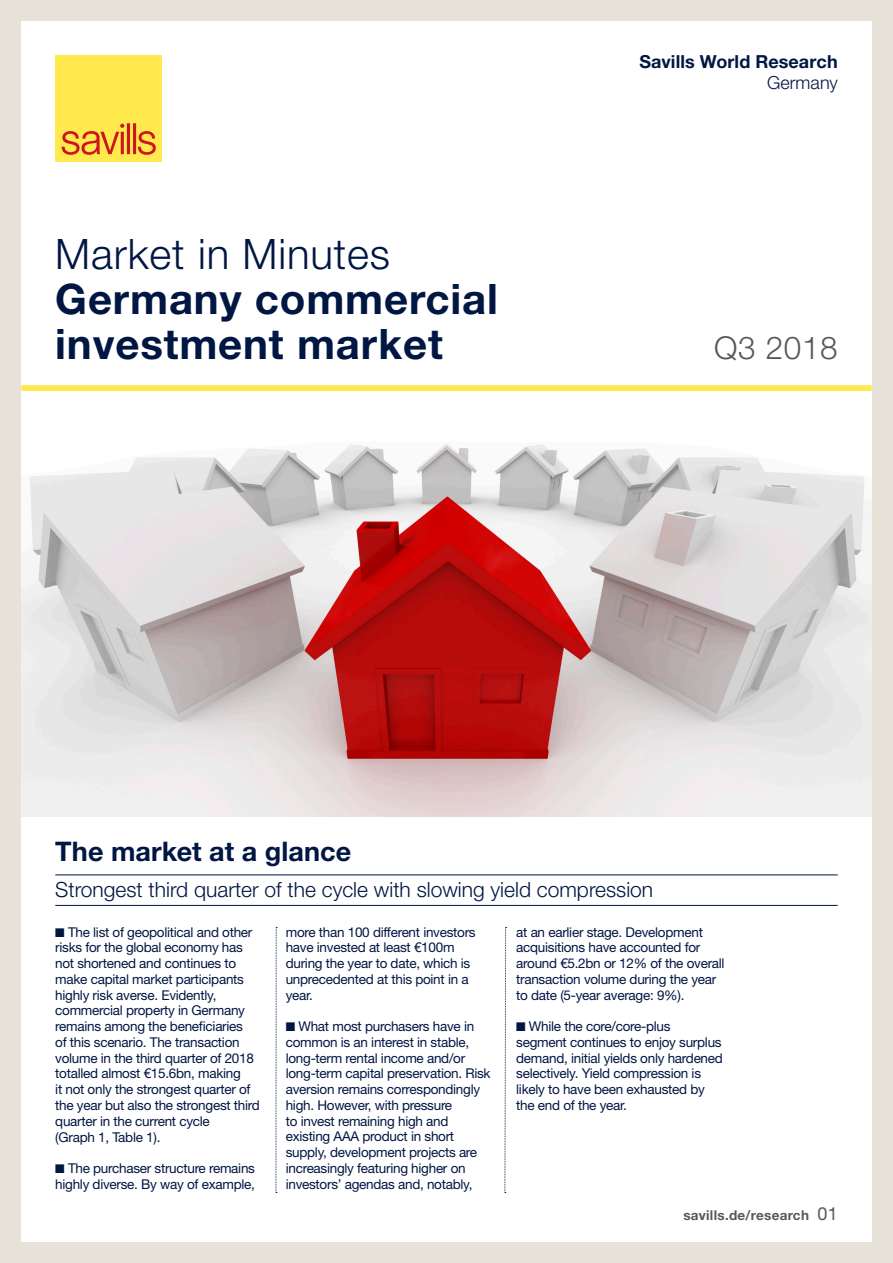
<style>
.page{position:relative;width:893px;height:1263px;background:#e6e2d7}
.page>*{position:absolute;margin:0;border:0;box-sizing:border-box;transform-origin:0 0}
.t1{font:700 42px/45px "Helvetica Neue LT Std";letter-spacing:.02em;color:#001643}
.t2{font:300 42px "Helvetica Neue LT Std";letter-spacing:.02em;color:#001643}
.t3{font:300 31.5px "Helvetica Neue LT Std";letter-spacing:.02em;color:#57585a}
.t4{font:700 27px "Helvetica Neue LT Std";letter-spacing:.005em;color:#001643}
.t5{font:300 21px "Helvetica Neue LT Std";color:#001643}
.t6{font:700 18px "Helvetica Neue LT Std";letter-spacing:.005em;color:#001643}
.t7{font:300 18px "Helvetica Neue LT Std";letter-spacing:.005em;color:#001643}
.t8{font:13.5px/15.8px "Helvetica Neue LT Std";letter-spacing:-.02em;color:#001643}
.t9{font:700 13.5px "Helvetica Neue LT Std";letter-spacing:.02em;color:#57585a}
.s1{font-weight:400;font-size:18px}
</style>
<div class="page">
<div style="left:21px;top:21px;width:851px;height:1221px;background:#fff"></div>
<div style="left:55px;top:55px;width:107px;height:107px;background:#ffe94d"></div>
<svg style="left:62px;top:123px;width:94px;height:32px"></svg>
<div style="left:21px;top:385px;width:851px;height:6px;background:#ffe94d"></div>
<hr style="left:55px;top:874px;width:783px;height:1px;background:#001643">
<hr style="left:55px;top:905px;width:783px;height:1px;background:#001643">
<svg style="left:276px;top:927px;width:1px;height:266px"></svg>
<svg style="left:504px;top:927px;width:3px;height:266px"></svg>
<img style="left:21px;top:443px;width:851px;height:373px">
<h1 class="t2" style="left:55px;top:229px;width:336px">Market in Minutes</h1>
<h1 class="t1" style="left:55px;top:276px;width:444px">Germany commercial investment market</h1>
<h3 class="t6" style="left:639px;top:51px;width:200px">Savills World Research</h3>
<h3 class="t7" style="left:767px;top:72px;width:72px">Germany</h3>
<h2 class="t3" style="left:714px;top:329px;width:125px">Q3 2018</h2>
<h3 class="t4" style="left:55px;top:835px;width:298px">The market at a glance</h3>
<h3 class="t5" style="left:55px;top:876px;width:599px">Strongest third quarter of the cycle with slowing yield compression</h3>
<p class="t8" style="left:55px;top:924px;width:206px">■ The list of geopolitical and other risks for the global economy has not shortened and continues to make capital market participants highly risk averse. Evidently, commercial property in Germany remains among the beneficiaries<br>of this scenario. The transaction volume in the third quarter of 2018 totalled almost €15.6bn, making<br>it not only the strongest quarter of the year but also the strongest third quarter in the current cycle<br>(Graph 1, Table 1).</p>
<p class="t8" style="left:55px;top:1160px;width:201px">■ The purchaser structure remains highly diverse. By way of example,</p>
<p class="t8" style="left:286px;top:924px;width:191px">more than 100 different investors have invested at least €100m during the year to date, which is unprecedented at this point in a year.</p>
<p class="t8" style="left:286px;top:1018px;width:206px">■ What most purchasers have in common is an interest in stable, long-term rental income and/or long-term capital preservation. Risk aversion remains correspondingly high. However, with pressure<br>to invest remaining high and existing AAA product in short supply, development projects are increasingly featuring higher on investors’ agendas and, notably,</p>
<p class="t8" style="left:516px;top:924px;width:210px">at an earlier stage. Development acquisitions have accounted for around €5.2bn or 12% of the overall transaction volume during the year to date (5-year average: 9%).</p>
<p class="t8" style="left:516px;top:1018px;width:208px">■ While the core/core-plus segment continues to enjoy surplus demand, initial yields only hardened selectively. Yield compression is likely to have been exhausted by the end of the year.</p>
<p class="t9" style="left:683px;top:1207px;width:156px">savills.de/research <span class="s1">01</span></p>
</div>
